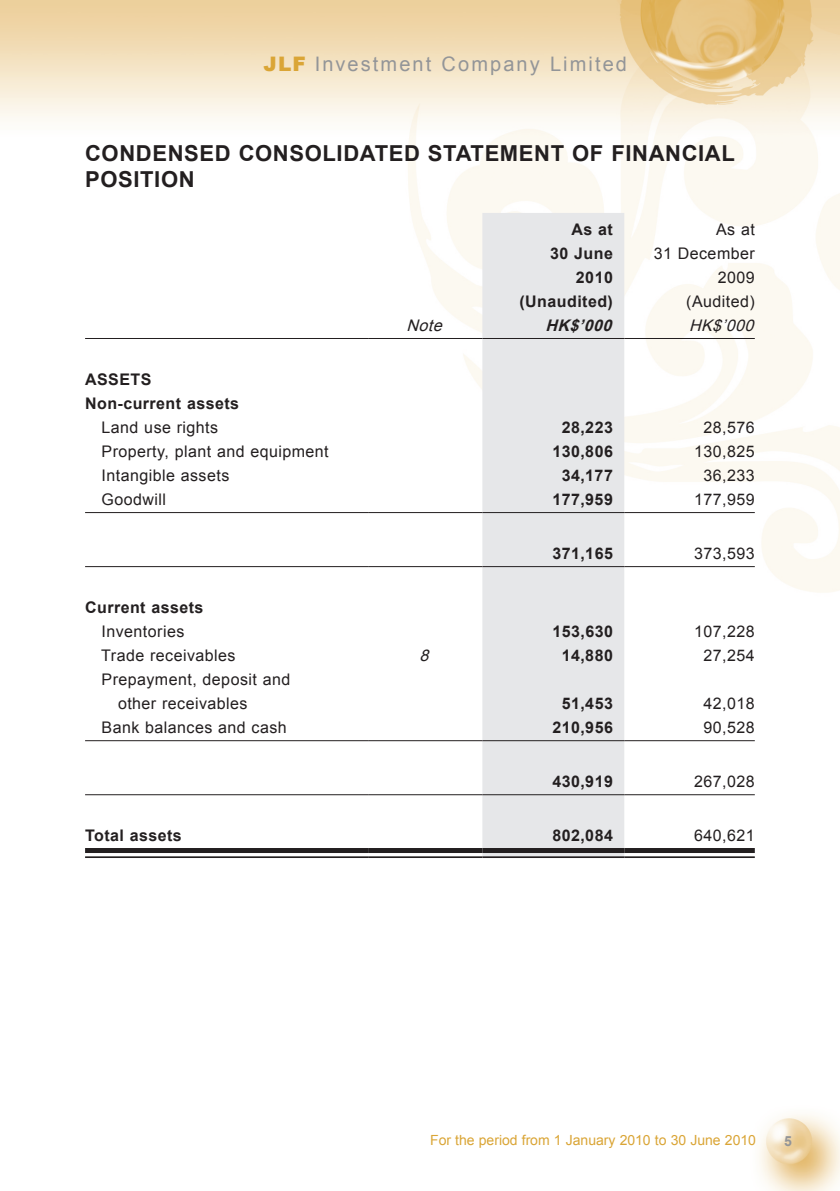
<style>
.page{position:relative;width:840px;height:1191px;background:#fff}
.page>*{position:absolute;margin:0;border:0;box-sizing:border-box;transform-origin:0 0}
.t1{font:700 22px/26px "Arial";letter-spacing:.03em;color:#231f20}
.t2{font:20px "Arial";letter-spacing:.105em;color:#939598}
.t3{font:16px/24px "Arial";letter-spacing:.03em;color:#231f20;text-align:right}
.t4{font:700 16px/24px "Arial";letter-spacing:.03em;color:#231f20;text-align:right}
.t5{font:italic 16px "Arial";color:#231f20}
.t6{font:italic 700 16px "Arial";color:#231f20}
.t7{font:14px "Arial";letter-spacing:-.005em;color:#daa536}
.t8{font:700 14px "Arial";color:#939598}
.s1{font-weight:900;color:#daa536}
</style>
<div class="page">
<img style="left:0;top:0;width:839px;height:1191px">
<div style="left:482px;top:213px;width:142px;height:643px;background:#e6e7e9"></div>
<hr style="left:85px;top:338px;width:283px;height:1px;background:#231f20">
<hr style="left:368px;top:338px;width:114px;height:1px;background:#231f20">
<hr style="left:482px;top:338px;width:142px;height:1px;background:#231f20">
<hr style="left:624px;top:338px;width:130px;height:1px;background:#231f20">
<hr style="left:85px;top:512px;width:283px;height:1px;background:#231f20">
<hr style="left:368px;top:512px;width:114px;height:1px;background:#231f20">
<hr style="left:482px;top:512px;width:142px;height:1px;background:#231f20">
<hr style="left:624px;top:512px;width:130px;height:1px;background:#231f20">
<hr style="left:85px;top:566px;width:283px;height:1px;background:#231f20">
<hr style="left:368px;top:566px;width:114px;height:1px;background:#231f20">
<hr style="left:482px;top:566px;width:142px;height:1px;background:#231f20">
<hr style="left:624px;top:566px;width:130px;height:1px;background:#231f20">
<hr style="left:85px;top:740px;width:283px;height:1px;background:#231f20">
<hr style="left:368px;top:740px;width:114px;height:1px;background:#231f20">
<hr style="left:482px;top:740px;width:142px;height:1px;background:#231f20">
<hr style="left:624px;top:740px;width:130px;height:1px;background:#231f20">
<hr style="left:85px;top:794px;width:283px;height:1px;background:#231f20">
<hr style="left:368px;top:794px;width:114px;height:1px;background:#231f20">
<hr style="left:482px;top:794px;width:142px;height:1px;background:#231f20">
<hr style="left:624px;top:794px;width:130px;height:1px;background:#231f20">
<div style="left:85px;top:848px;width:283px;height:5px;background:#231f20"></div>
<hr style="left:85px;top:856px;width:283px;height:2px;background:#231f20">
<div style="left:368px;top:848px;width:114px;height:5px;background:#231f20"></div>
<hr style="left:368px;top:856px;width:114px;height:2px;background:#231f20">
<div style="left:482px;top:848px;width:142px;height:5px;background:#231f20"></div>
<hr style="left:482px;top:856px;width:142px;height:2px;background:#231f20">
<div style="left:624px;top:848px;width:130px;height:5px;background:#231f20"></div>
<hr style="left:624px;top:856px;width:130px;height:2px;background:#231f20">
<p class="t2" style="left:263px;top:51px;width:365px"><span class="s1">JLF</span> Investment Company Limited</p>
<h1 class="t1" style="left:85px;top:141px;width:651px">CONDENSED CONSOLIDATED STATEMENT OF FINANCIAL<br>POSITION</h1>
<p class="t4" style="left:550px;top:218px;width:64px">As at<br>30 June<br>2010</p>
<p class="t3" style="left:653px;top:217px;width:102px">As at<br>31 December<br>2009</p>
<p class="t4" style="left:519px;top:290px;width:95px">(Unaudited)</p>
<p class="t3" style="left:686px;top:289px;width:70px">(Audited)</p>
<p class="t5" style="left:406px;top:314px;width:42px">Note</p>
<p class="t6" style="left:545px;top:314px;width:73px">HK$’000</p>
<p class="t5" style="left:688px;top:314px;width:71px">HK$’000</p>
<p class="t4" style="left:85px;top:368px;width:155px;text-align:left">ASSETS<br>Non-current assets</p>
<p class="t3" style="left:101px;top:415px;width:118px">Land use rights</p>
<p class="t4" style="left:561px;top:416px;width:53px">28,223</p>
<p class="t3" style="left:703px;top:415px;width:53px">28,576</p>
<p class="t3" style="left:101px;top:439px;width:228px">Property, plant and equipment</p>
<p class="t4" style="left:552px;top:440px;width:62px">130,806</p>
<p class="t3" style="left:693px;top:439px;width:62px">130,825</p>
<p class="t3" style="left:101px;top:463px;width:129px">Intangible assets</p>
<p class="t4" style="left:561px;top:464px;width:53px">34,177</p>
<p class="t3" style="left:703px;top:463px;width:53px">36,233</p>
<p class="t3" style="left:101px;top:487px;width:66px">Goodwill</p>
<p class="t4" style="left:552px;top:488px;width:62px">177,959</p>
<p class="t3" style="left:693px;top:487px;width:62px">177,959</p>
<p class="t4" style="left:552px;top:542px;width:62px">371,165</p>
<p class="t3" style="left:693px;top:541px;width:62px">373,593</p>
<p class="t4" style="left:85px;top:596px;width:120px">Current assets</p>
<p class="t3" style="left:101px;top:619px;width:84px">Inventories</p>
<p class="t4" style="left:552px;top:620px;width:62px">153,630</p>
<p class="t3" style="left:693px;top:619px;width:62px">107,228</p>
<p class="t3" style="left:101px;top:643px;width:136px">Trade receivables</p>
<p class="t5" style="left:419px;top:645px;width:16px">8</p>
<p class="t4" style="left:561px;top:644px;width:53px">14,880</p>
<p class="t3" style="left:703px;top:643px;width:53px">27,254</p>
<p class="t3" style="left:118px;top:667px;width:174px;text-align:left;text-indent:-16px">Prepayment, deposit and other receivables</p>
<p class="t4" style="left:561px;top:692px;width:53px">51,453</p>
<p class="t3" style="left:703px;top:691px;width:53px">42,018</p>
<p class="t3" style="left:101px;top:715px;width:187px">Bank balances and cash</p>
<p class="t4" style="left:552px;top:716px;width:62px">210,956</p>
<p class="t3" style="left:703px;top:715px;width:53px">90,528</p>
<p class="t4" style="left:552px;top:770px;width:62px">430,919</p>
<p class="t3" style="left:693px;top:769px;width:62px">267,028</p>
<p class="t4" style="left:85px;top:824px;width:98px">Total assets</p>
<p class="t4" style="left:552px;top:824px;width:62px">802,084</p>
<p class="t3" style="left:693px;top:823px;width:62px">640,621</p>
<p class="t7" style="left:430px;top:1131px;width:327px">For the period from 1 January 2010 to 30 June 2010</p>
<p class="t8" style="left:783px;top:1131px;width:9px">5</p>
</div>
